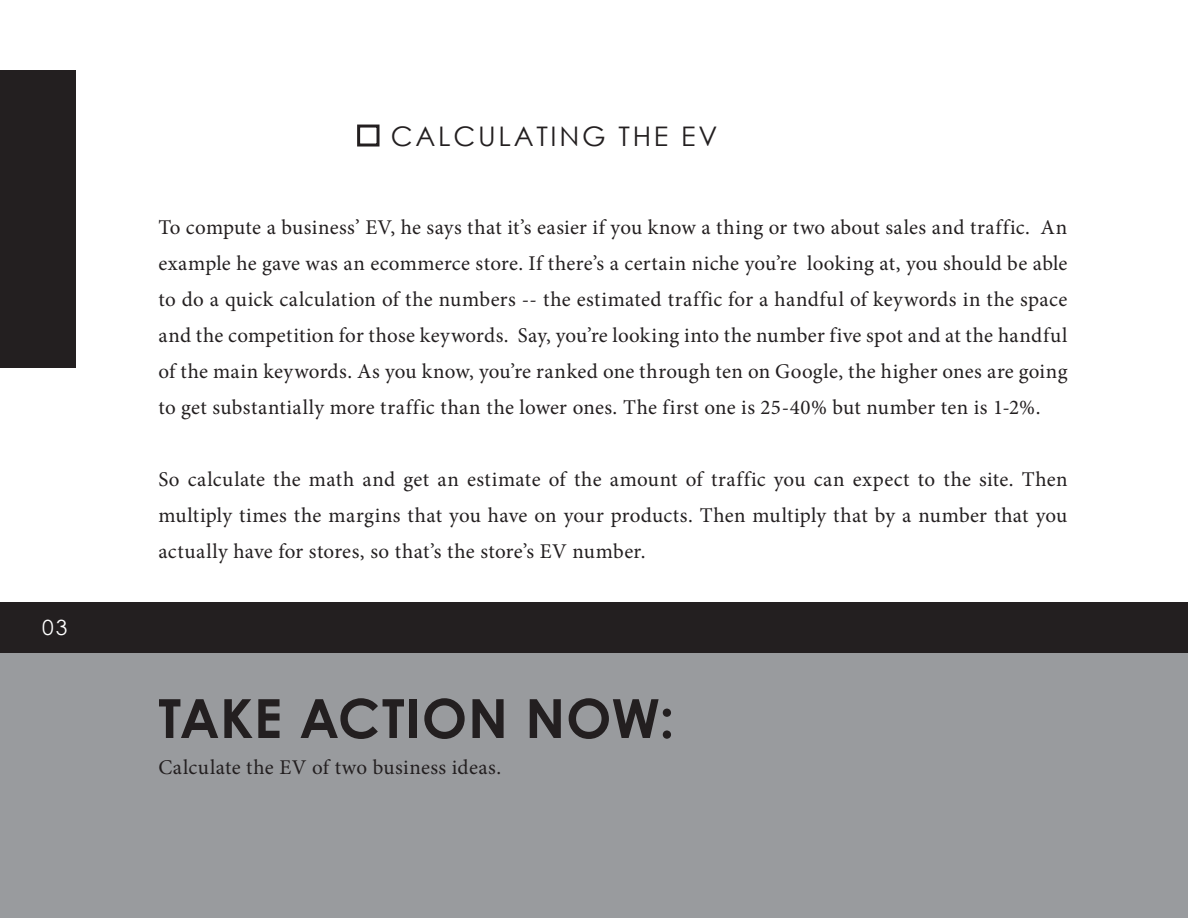
<style>
.page{position:relative;width:1188px;height:918px;background:#fff}
.page>*{position:absolute;margin:0;border:0;box-sizing:border-box;transform-origin:0 0}
.Normal_12pt_light{font:700 54px "Century Gothic";letter-spacing:.015em;color:#231f20}
.Subtitle_18pt_regula{font:27px "Century Gothic";letter-spacing:.1em;color:#231f20}
.Normal_12pt_light-2{font:21px/36px "Minion Pro";letter-spacing:.015em;color:#231f20;text-align:justify}
.Subtitle_18pt_regula-2{font:21px "Century Gothic";color:#fff}
</style>
<div class="page">
<div style="left:0;top:602px;width:1188px;height:51px;background:#231f20"></div>
<div style="left:0;top:653px;width:1188px;height:265px;background:#999b9e"></div>
<div style="left:0;top:70px;width:76px;height:298px;background:#231f20"></div>
<div style="left:357px;top:125px;width:23px;height:22px;border:3px solid #231f20"></div>
<p class="Subtitle_18pt_regula-2" style="left:42px;top:612px;width:27px">03</p>
<p class="Subtitle_18pt_regula" style="left:391px;top:117px;width:328px">CALCULATING THE EV</p>
<p class="Normal_12pt_light-2" style="left:158px;top:209px;width:911px">To compute a business’ EV, he says that it’s easier if you know a thing or two about sales and traffic. An example he gave was an ecommerce store. If there’s a certain niche you’re looking at, you should be able to do a quick calculation of the numbers -- the estimated traffic for a handful of keywords in the space and the competition for those keywords. Say, you’re looking into the number five spot and at the handful of the main keywords. As you know, you’re ranked one through ten on Google, the higher ones are going to get substantially more traffic than the lower ones. The first one is 25-40% but number ten is 1-2%.</p>
<p class="Normal_12pt_light-2" style="left:158px;top:461px;width:911px">So calculate the math and get an estimate of the amount of traffic you can expect to the site. Then multiply times the margins that you have on your products. Then multiply that by a number that you actually have for stores, so that’s the store’s EV number.</p>
<p class="Normal_12pt_light" style="left:158px;top:677px;width:518px">TAKE ACTION NOW:</p>
<p class="Normal_12pt_light-2" style="left:158px;top:749px;width:344px">Calculate the EV of two business ideas.</p>
</div>
